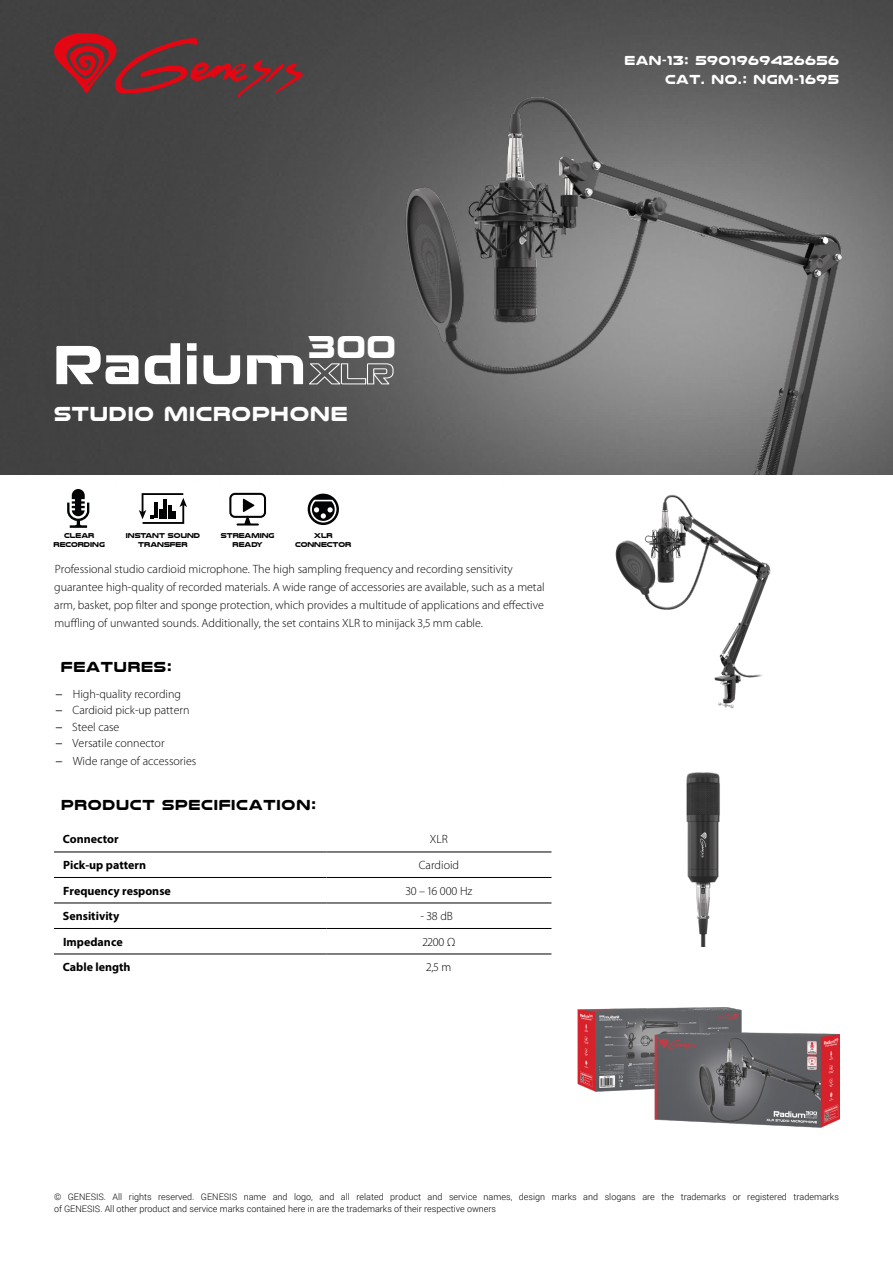
<style>
.page{position:relative;width:893px;height:1263px;background:#fff}
.page>*{position:absolute;margin:0;border:0;box-sizing:border-box;transform-origin:0 0}
.t1{font:52.5px "Genesis Recharge";letter-spacing:.04em;color:#fff}
.t2{font:30.6px "Genesis Recharge";color:#fff}
.t3{font:700 21px "Nulshock Rg";letter-spacing:.04em;color:#fff}
.t4{font:700 15px "Nulshock Rg";letter-spacing:.05em;color:#000}
.t5{font:700 13.5px/19.5px "Nulshock Rg";letter-spacing:.04em;color:#fff;text-align:right}
.t6{font:300 12px/18px "Myriad Pro";color:#000}
.t7{font:700 12px "Myriad Pro";color:#000}
.t8{font:300 9px/12px "Roboto";color:#000}
.t9{font:700 7.35px/8.7px "Nulshock Rg";color:#020304;text-align:center}
.s1{font-weight:400}
</style>
<div class="page">
<img style="left:0;top:0;width:893px;height:1120px">
<img style="left:357px;top:85px;width:523px;height:390px">
<svg style="left:54px;top:33px;width:250px;height:65px"></svg>
<img style="left:564px;top:969px;width:275px;height:159px">
<img style="left:556px;top:489px;width:291px;height:226px">
<img style="left:583px;top:763px;width:237px;height:184px">
<svg style="left:309px;top:363px;width:85px;height:21px"></svg>
<hr style="left:54px;top:851px;width:272px;height:1px;background:#000">
<hr style="left:326px;top:851px;width:225px;height:1px;background:#000">
<hr style="left:54px;top:877px;width:272px;height:1px;background:#000">
<hr style="left:326px;top:877px;width:225px;height:1px;background:#000">
<hr style="left:54px;top:902px;width:272px;height:1px;background:#000">
<hr style="left:326px;top:902px;width:225px;height:1px;background:#000">
<hr style="left:54px;top:928px;width:272px;height:1px;background:#000">
<hr style="left:326px;top:928px;width:225px;height:1px;background:#000">
<hr style="left:54px;top:953px;width:272px;height:1px;background:#000">
<hr style="left:326px;top:953px;width:225px;height:1px;background:#000">
<svg style="left:67px;top:489px;width:22px;height:39px"></svg>
<hr style="left:237px;top:523px;width:22px;height:2px;background:#020304">
<svg style="left:229px;top:493px;width:37px;height:31px"></svg>
<svg style="left:308px;top:494px;width:31px;height:31px"></svg>
<svg style="left:139px;top:493px;width:48px;height:31px"></svg>
<p class="t5" style="left:624px;top:50px;width:216px">EAN-13: 5901969426656<br>CAT. NO.: NGM-1695</p>
<h1 class="t1" style="left:54px;top:334px;width:253px">Radium</h1>
<h2 class="t2" style="left:308px;top:329px;width:89px">300</h2>
<h3 class="t3" style="left:54px;top:401px;width:295px">STUDIO MICROPHONE</h3>
<p class="t9" style="left:54px;top:531px;width:53px">CLEAR<br>RECORDING</p>
<p class="t9" style="left:221px;top:531px;width:55px">STREAMING<br>READY</p>
<p class="t9" style="left:295px;top:531px;width:58px">XLR<br>CONNECTOR</p>
<p class="t9" style="left:126px;top:531px;width:76px">INSTANT SOUND<br>TRANSFER</p>
<p class="t6" style="left:54px;top:560px;width:492px">Professional studio cardioid microphone. The high sampling frequency and recording sensitivity guarantee high-quality of recorded materials. A wide range of accessories are available, such as a metal arm, basket, pop filter and sponge protection, which provides a multitude of applications and effective muffling of unwanted sounds. Additionally, the set contains XLR to minijack 3,5 mm cable.</p>
<p class="t4" style="left:61px;top:658px;width:113px">FEATURES:</p>
<p class="t6" style="left:56px;top:685px;width:135px;line-height:16.5px"><span class="s1">−</span> High-quality recording <span class="s1">−</span> Cardioid pick-up pattern <span class="s1">−</span> Steel case<br><span class="s1">−</span> Versatile connector</p>
<p class="t6" style="left:56px;top:752px;width:142px"><span class="s1">−</span> Wide range of accessories</p>
<p class="t4" style="left:61px;top:796px;width:257px">PRODUCT SPECIFICATION:</p>
<p class="t7" style="left:63px;top:831px;width:57px">Connector</p>
<p class="t6" style="left:430px;top:830px;width:19px">XLR</p>
<p class="t7" style="left:63px;top:857px;width:84px">Pick-up pattern</p>
<p class="t6" style="left:419px;top:856px;width:42px">Cardioid</p>
<p class="t7" style="left:63px;top:883px;width:109px">Frequency response</p>
<p class="t6" style="left:406px;top:882px;width:68px">30 – 16 000 Hz</p>
<p class="t7" style="left:63px;top:908px;width:58px">Sensitivity</p>
<p class="t6" style="left:421px;top:907px;width:34px">- 38 dB</p>
<p class="t7" style="left:63px;top:934px;width:61px">Impedance</p>
<p class="t6" style="left:423px;top:933px;width:34px">2200 Ω</p>
<p class="t7" style="left:63px;top:959px;width:69px">Cable length</p>
<p class="t6" style="left:427px;top:958px;width:26px">2,5 m</p>
<p class="t8" style="left:54px;top:1190px;width:786px">© GENESIS. All rights reserved. GENESIS name and logo, and all related product and service names, design marks and slogans are the trademarks or registered trademarks of GENESIS. All other product and service marks contained here in are the trademarks of their respective owners</p>
</div>
